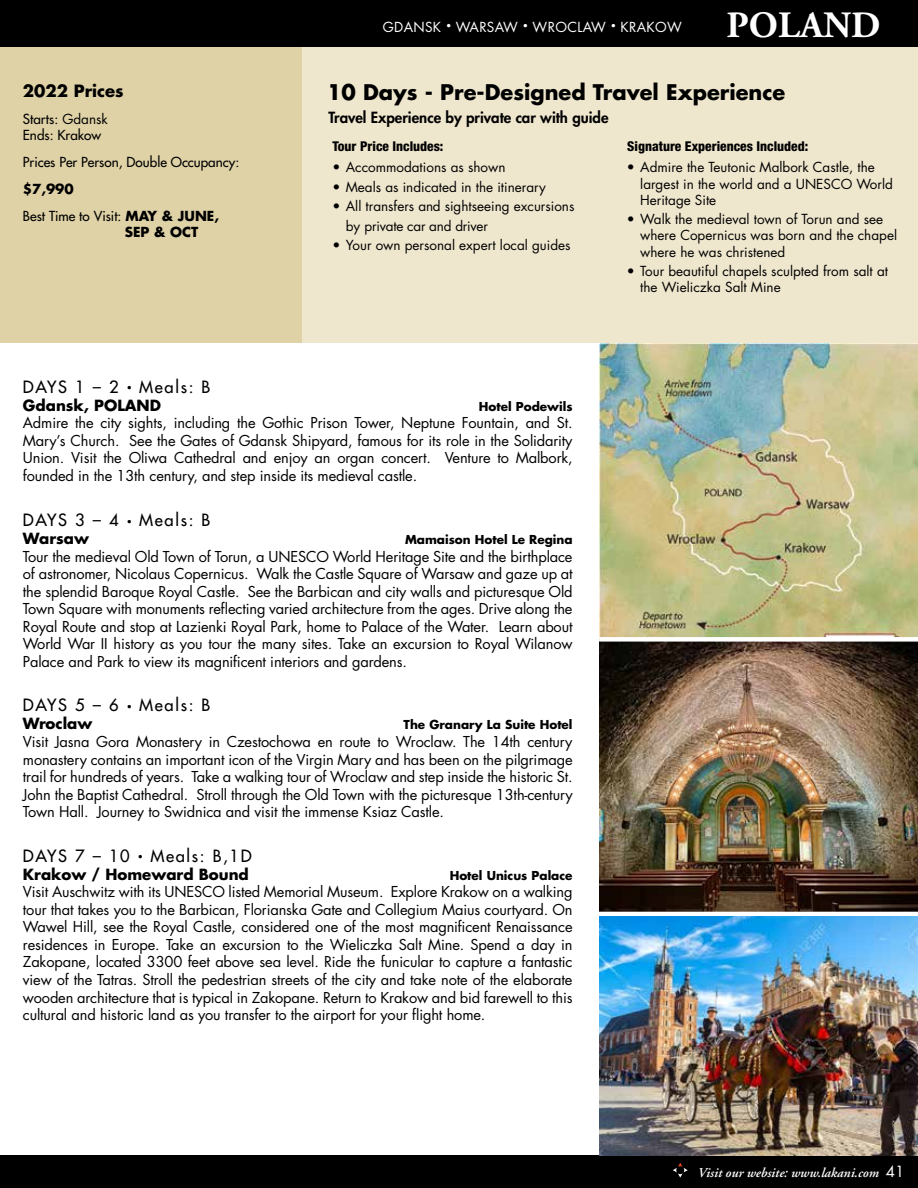
<style>
.page{position:relative;width:918px;height:1188px;background:#fff}
.page>*{position:absolute;margin:0;border:0;box-sizing:border-box;transform-origin:0 0}
.t1{font:700 37.05px "Adobe Garamond";color:#fff}
.t2{font:700 21px "Futura Std";color:#000}
.t3{font:500 16.5px "Futura Std";letter-spacing:.1em;color:#000}
.t4{font:700 16.5px "Futura Std";color:#000}
.t5{font:700 15px "Futura Std";color:#000}
.t6{font:800 15px "Futura Std";color:#000}
.t7{font:14.7px/17.5px "Futura Std";letter-spacing:-.01em;color:#000;text-align:justify}
.t8{font:13.5px/16.2px "Futura Std";color:#000}
.t9{font:500 13.5px/16.2px "Futura Std";color:#000}
.t10{font:800 condensed 13.5px "Helvetica Neue LT Std";color:#000}
.t11{font:italic 600 13.5px "Adobe Garamond";color:#fff}
.t12{font:13.5px "Futura Std";letter-spacing:.025em;color:#fff}
.t13{font:700 13.5px "Futura Std";color:#000}
.t14{font:700 12px "Futura Std";color:#000}
.s1{font-weight:400}
.s2{font-weight:700}
.s3{font-size:9px}
.s4{font-family:"Futura Std";font-weight:400;font-style:normal;font-size:15px}
</style>
<div class="page">
<div style="left:0;top:1156px;width:918px;height:32px;background:#000"></div>
<svg style="left:673px;top:1163px;width:15px;height:15px"></svg>
<div style="left:0;top:0;width:912px;height:48px;background:#000"></div>
<div style="left:210px;top:48px;width:708px;height:295px;background:#eee6cd"></div>
<div style="left:0;top:48px;width:302px;height:295px;background:#dfd2a7"></div>
<img style="left:599px;top:343px;width:319px;height:294px">
<img style="left:599px;top:642px;width:319px;height:270px">
<img style="left:599px;top:916px;width:319px;height:240px">
<p class="t4" style="left:23px;top:79px;width:102px">2022 Prices</p>
<p class="t9" style="left:23px;top:111px;width:86px">Starts: <span class="s1">Gdansk<br></span>Ends: Krakow</p>
<p class="t9" style="left:23px;top:154px;width:218px">Prices Per Person, Double Occupancy:</p>
<p class="t9" style="left:23px;top:175px;width:198px;line-height:27px"><span class="s2">$7,990<br></span>Best Time to Visit: <span class="s2">MAY &amp; JUNE,</span></p>
<p class="t13" style="left:125px;top:223px;width:75px">SEP &amp; OCT</p>
<p class="t12" style="left:383px;top:18px;width:300px">GDANSK <sup>•</sup> WARSAW <sup>•</sup> WROCLAW <sup>•</sup> KRAKOW</p>
<h1 class="t1" style="left:727px;top:6px;width:155px">POLAND</h1>
<h2 class="t2" style="left:327px;top:78px;width:460px">10 Days - Pre-Designed Travel Experience</h2>
<p class="t6" style="left:329px;top:108px;width:282px">Travel Experience by private car with guide</p>
<p class="t8" style="left:332px;top:159px;width:175px">• Accommodations as shown</p>
<p class="t8" style="left:332px;top:179px;width:215px">• Meals as indicated in the itinerary</p>
<p class="t8" style="left:346px;top:197px;width:230px;line-height:19.5px;text-indent:-14px">• All transfers and sightseeing excursions by private car and driver</p>
<p class="t8" style="left:332px;top:237px;width:240px">• Your own personal expert local guides</p>
<p class="t10" style="left:332px;top:138px;width:113px">Tour Price Includes:</p>
<p class="t10" style="left:627px;top:138px;width:182px">Signature Experiences Included:</p>
<p class="t8" style="left:640px;top:159px;width:254px;text-indent:-14px">• Admire the Teutonic Malbork Castle, the largest in the world and a UNESCO World<br>Heritage Site</p>
<p class="t8" style="left:640px;top:211px;width:258px;text-indent:-14px">• Walk the medieval town of Torun and see where Copernicus was born and the chapel where he was christened</p>
<p class="t8" style="left:640px;top:263px;width:249px;text-indent:-14px">• Tour beautiful chapels sculpted from salt at the Wieliczka Salt Mine</p>
<p class="t3" style="left:23px;top:376px;width:189px">DAYS 1 – 2 <span class="s3">•</span> Meals: B</p>
<p class="t5" style="left:23px;top:395px;width:140px">Gdansk, POLAND</p>
<p class="t14" style="left:479px;top:398px;width:95px">Hotel Podewils</p>
<p class="t7" style="left:23px;top:414px;width:551px">Admire the city sights, including the Gothic Prison Tower, Neptune Fountain, and St.<br>Mary’s Church. See the Gates of Gdansk Shipyard, famous for its role in the Solidarity Union. Visit the Oliwa Cathedral and enjoy an organ concert. Venture to Malbork, founded in the 13th century, and step inside its medieval castle.</p>
<p class="t3" style="left:23px;top:510px;width:189px">DAYS 3 – 4 <span class="s3">•</span> Meals: B</p>
<p class="t5" style="left:23px;top:528px;width:68px">Warsaw</p>
<p class="t14" style="left:405px;top:532px;width:169px">Mamaison Hotel Le Regina</p>
<p class="t7" style="left:23px;top:548px;width:551px">Tour the medieval Old Town of Torun, a UNESCO World Heritage Site and the birthplace of astronomer, Nicolaus Copernicus. Walk the Castle Square of Warsaw and gaze up at the splendid Baroque Royal Castle. See the Barbican and city walls and picturesque Old Town Square with monuments reflecting varied architecture from the ages. Drive along the Royal Route and stop at Lazienki Royal Park, home to Palace of the Water. Learn about World War II history as you tour the many sites. Take an excursion to Royal Wilanow Palace and Park to view its magnificent interiors and gardens.</p>
<p class="t3" style="left:23px;top:695px;width:189px">DAYS 5 – 6 <span class="s3">•</span> Meals: B</p>
<p class="t5" style="left:23px;top:714px;width:71px">Wroclaw</p>
<p class="t14" style="left:404px;top:717px;width:170px">The Granary La Suite Hotel</p>
<p class="t7" style="left:23px;top:733px;width:551px">Visit Jasna Gora Monastery in Czestochowa en route to Wroclaw. The 14th century monastery contains an important icon of the Virgin Mary and has been on the pilgrimage trail for hundreds of years. Take a walking tour of Wroclaw and step inside the historic St.<br>John the Baptist Cathedral. Stroll through the Old Town with the picturesque 13th-century Town Hall. Journey to Swidnica and visit the immense Ksiaz Castle.</p>
<p class="t3" style="left:23px;top:845px;width:230px">DAYS 7 – 10 <span class="s3">•</span> Meals: B,1D</p>
<p class="t5" style="left:23px;top:864px;width:227px">Krakow / Homeward Bound</p>
<p class="t14" style="left:450px;top:867px;width:124px">Hotel Unicus Palace</p>
<p class="t7" style="left:23px;top:883px;width:551px">Visit Auschwitz with its UNESCO listed Memorial Museum. Explore Krakow on a walking tour that takes you to the Barbican, Florianska Gate and Collegium Maius courtyard. On Wawel Hill, see the Royal Castle, considered one of the most magnificent Renaissance residences in Europe. Take an excursion to the Wieliczka Salt Mine. Spend a day in Zakopane, located 3300 feet above sea level. Ride the funicular to capture a fantastic view of the Tatras. Stroll the pedestrian streets of the city and take note of the elaborate wooden architecture that is typical in Zakopane. Return to Krakow and bid farewell to this cultural and historic land as you transfer to the airport for your flight home.</p>
<p class="t11" style="left:698px;top:1165px;width:208px">Visit our website: www.lakani.com <span class="s4">41</span></p>
</div>
